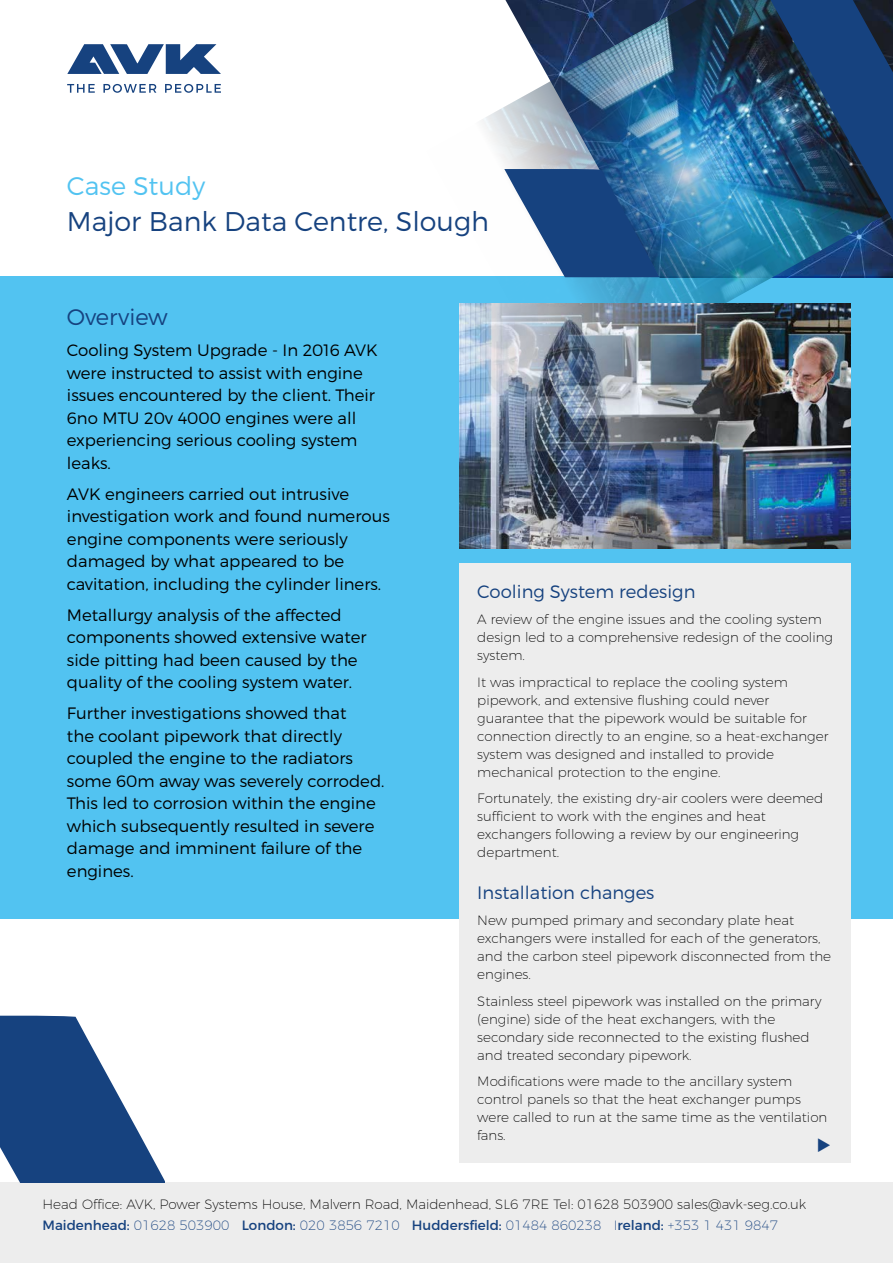
<style>
.page{position:relative;width:893px;height:1263px;background:#fff}
.page>*{position:absolute;margin:0;border:0;box-sizing:border-box;transform-origin:0 0}
.t1{font:300 27px "Montserrat";color:#16427f}
.t2{font:300 25.5px "Montserrat";color:#52c3f1}
.t3{font:300 22.5px "Montserrat";color:#16427f}
.t4{font:300 18px "Montserrat";color:#16427f}
.t5{font:300 16.5px/22.5px "Montserrat";color:#000}
.t6{font:200 13.5px/18px "Montserrat";color:#000}
.s1{font-weight:400;color:#16427f}
.s2{color:#16427f}
</style>
<div class="page">
<div style="left:0;top:1182px;width:893px;height:81px;background:#ededed"></div>
<svg style="left:0;top:1016px;width:165px;height:166px"></svg>
<svg style="left:67px;top:44px;width:154px;height:30px"></svg>
<svg style="left:67px;top:84px;width:28px;height:9px"></svg>
<svg style="left:103px;top:84px;width:53px;height:9px"></svg>
<svg style="left:165px;top:84px;width:56px;height:9px"></svg>
<div style="left:0;top:276px;width:893px;height:643px;background:#52c3f1"></div>
<div style="left:459px;top:563px;width:391px;height:600px;background:#ededed"></div>
<img style="left:482px;top:0;width:411px;height:395px">
<svg style="left:487px;top:169px;width:172px;height:108px"></svg>
<svg style="left:771px;top:0;width:122px;height:221px"></svg>
<img style="left:753px;top:303px;width:97px;height:245px">
<img style="left:459px;top:303px;width:294px;height:245px">
<h2 class="t2" style="left:67px;top:170px;width:140px">Case Study</h2>
<h1 class="t1" style="left:67px;top:205px;width:424px">Major Bank Data Centre, Slough</h1>
<h3 class="t3" style="left:67px;top:303px;width:102px">Overview</h3>
<p class="t5" style="left:67px;top:339px;width:312px">Cooling System Upgrade - In 2016 AVK were instructed to assist with engine issues encountered by the client. Their<br>6no MTU 20v 4000 engines were all experiencing serious cooling system leaks.</p>
<p class="t5" style="left:67px;top:482px;width:324px">AVK engineers carried out intrusive investigation work and found numerous engine components were seriously damaged by what appeared to be cavitation, including the cylinder liners.</p>
<p class="t5" style="left:67px;top:603px;width:301px">Metallurgy analysis of the affected components showed extensive water side pitting had been caused by the quality of the cooling system water.</p>
<p class="t5" style="left:67px;top:702px;width:319px">Further investigations showed that<br>the coolant pipework that directly coupled the engine to the radiators some 60m away was severely corroded.<br>This led to corrosion within the engine which subsequently resulted in severe damage and imminent failure of the engines.</p>
<h3 class="t4" style="left:477px;top:580px;width:220px">Cooling System redesign</h3>
<p class="t6" style="left:477px;top:609px;width:357px">A review of the engine issues and the cooling system design led to a comprehensive redesign of the cooling system.</p>
<p class="t6" style="left:477px;top:672px;width:353px">It was impractical to replace the cooling system pipework, and extensive flushing could never guarantee that the pipework would be suitable for connection directly to an engine, so a heat-exchanger system was designed and installed to provide mechanical protection to the engine.</p>
<p class="t6" style="left:477px;top:788px;width:347px">Fortunately, the existing dry-air coolers were deemed sufficient to work with the engines and heat exchangers following a review by our engineering department.</p>
<h3 class="t4" style="left:477px;top:881px;width:179px">Installation changes</h3>
<p class="t6" style="left:477px;top:910px;width:355px">New pumped primary and secondary plate heat exchangers were installed for each of the generators, and the carbon steel pipework disconnected from the engines.</p>
<p class="t6" style="left:477px;top:991px;width:346px">Stainless steel pipework was installed on the primary (engine) side of the heat exchangers, with the secondary side reconnected to the existing flushed and treated secondary pipework.</p>
<p class="t6" style="left:477px;top:1071px;width:351px">Modifications were made to the ancillary system control panels so that the heat exchanger pumps were called to run at the same time as the ventilation fans.</p>
<p class="t6" style="left:43px;top:1192px;width:765px;line-height:20.7px">Head Office: AVK, Power Systems House, Malvern Road, Maidenhead, SL6 7RE Tel: 01628 503900 sales@avk-seg.co.uk<br><span class="s1">Maidenhead:</span> <span class="s2">01628 503900</span> <span class="s1">London:</span> <span class="s2">020 3856 7210</span> <span class="s1">Huddersfield:</span> <span class="s2">01484 860238 I</span><span class="s1">reland:</span> <span class="s2">+353 1 431 9847</span></p>
</div>
